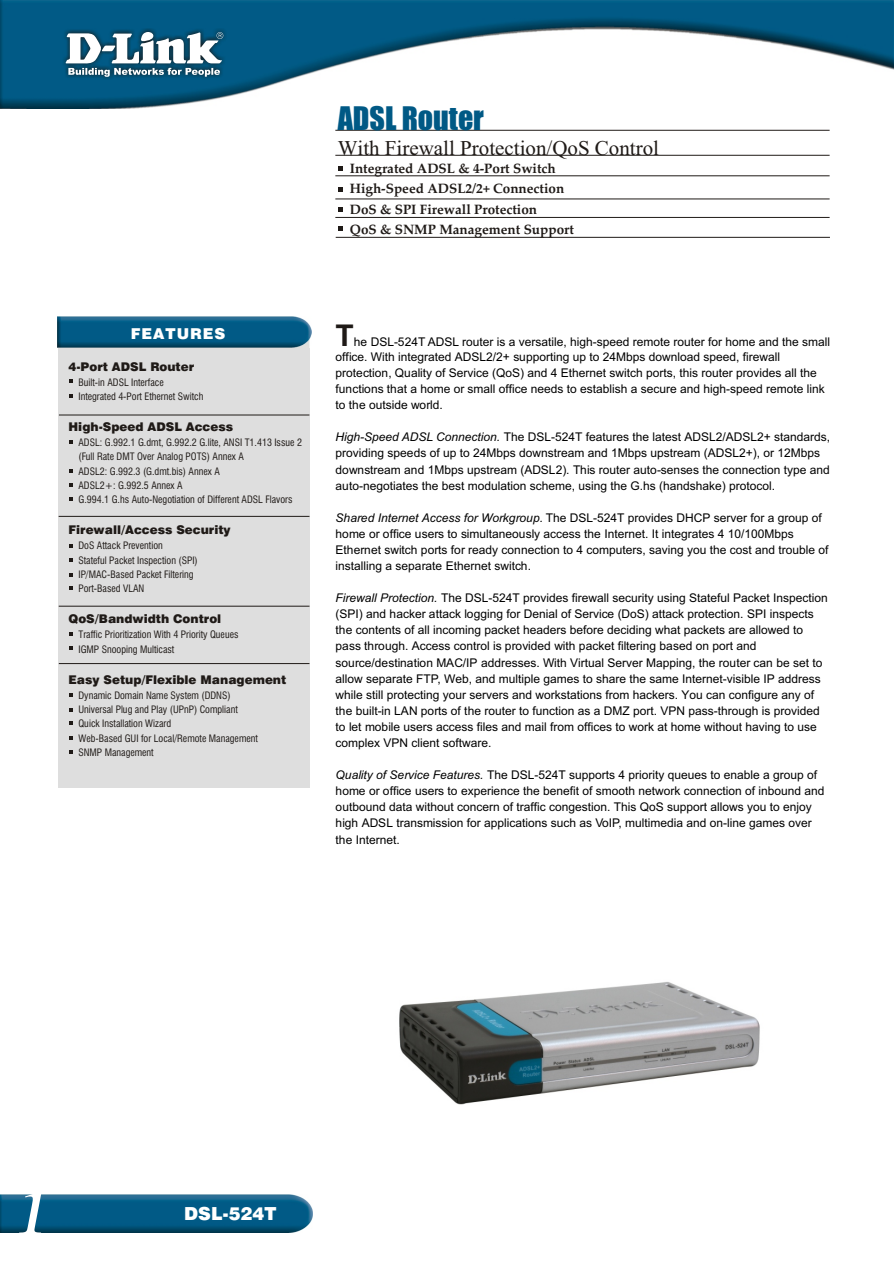
<style>
.page{position:relative;width:894px;height:1263px;background:#fff}
.page>*{position:absolute;margin:0;border:0;box-sizing:border-box;transform-origin:0 0}
.t1{font:italic 62.4px "Times New Roman";color:#fff;scale:1.41 1}
.t2{font:30px "Impact";color:#005985}
.t3{font:700 30px "Arial";color:#1f1a17}
.t4{font:21px "Times New Roman";color:#1f1a17}
.t5{font:18px "Swis 721 Blk BT";color:#fff}
.t6{font:15px "Swis 721 Blk BT";letter-spacing:.065em;color:#fff}
.t7{font:700 13.5px/20.2px "Palatino Linotype";color:#1f1a17}
.t8{font:12px/16px "Arial";color:#000}
.t9{font:12px "Swis 721 Blk BT";color:#1f1a17}
.t10{font:10.05px/14.4px "Swis 721 Cn BT";color:#1f1a17}
.s1{font-style:italic}
</style>
<div class="page">
<img style="left:0;top:1194px;width:313px;height:38px">
<div style="left:58px;top:330px;width:251px;height:458px;background:#dedede"></div>
<svg style="left:70px;top:544px;width:3px;height:4px"></svg>
<svg style="left:70px;top:708px;width:3px;height:4px"></svg>
<svg style="left:70px;top:558px;width:3px;height:4px"></svg>
<svg style="left:70px;top:721px;width:3px;height:4px"></svg>
<svg style="left:70px;top:483px;width:3px;height:4px"></svg>
<svg style="left:70px;top:750px;width:3px;height:4px"></svg>
<svg style="left:70px;top:693px;width:3px;height:4px"></svg>
<svg style="left:70px;top:394px;width:3px;height:4px"></svg>
<svg style="left:70px;top:469px;width:3px;height:4px"></svg>
<svg style="left:70px;top:736px;width:3px;height:4px"></svg>
<svg style="left:70px;top:497px;width:3px;height:4px"></svg>
<svg style="left:70px;top:632px;width:3px;height:4px"></svg>
<hr style="left:59px;top:415px;width:250px;height:1px;background:#1f1a17">
<hr style="left:59px;top:516px;width:251px;height:1px;background:#1f1a17">
<hr style="left:59px;top:606px;width:251px;height:1px;background:#1f1a17">
<hr style="left:59px;top:663px;width:250px;height:1px;background:#1f1a17">
<svg style="left:338px;top:167px;width:4px;height:4px"></svg>
<svg style="left:338px;top:187px;width:4px;height:4px"></svg>
<svg style="left:338px;top:208px;width:4px;height:4px"></svg>
<svg style="left:338px;top:227px;width:4px;height:4px"></svg>
<hr style="left:335px;top:130px;width:495px;height:1px;background:#1f1a17">
<hr style="left:335px;top:155px;width:495px;height:1px;background:#1f1a17">
<hr style="left:335px;top:176px;width:495px;height:1px;background:#1f1a17">
<hr style="left:335px;top:199px;width:495px;height:1px;background:#1f1a17">
<hr style="left:335px;top:217px;width:495px;height:1px;background:#1f1a17">
<hr style="left:336px;top:237px;width:494px;height:1px;background:#1f1a17">
<img style="left:58px;top:317px;width:254px;height:30px">
<img style="left:0;top:0;width:894px;height:108px">
<img style="left:62px;top:29px;width:165px;height:51px">
<svg style="left:66px;top:32px;width:157px;height:45px"></svg>
<img style="left:399px;top:982px;width:361px;height:123px">
<h2 class="t2" style="left:338px;top:106px;width:148px">ADSL Router</h2>
<p class="t7" style="left:350px;top:160px;width:226px">Integrated ADSL &amp; 4-Port Switch<br>High-Speed ADSL2/2+ Connection<br>DoS &amp; SPI Firewall Protection<br>QoS &amp; SNMP Management Support</p>
<h3 class="t4" style="left:338px;top:141px;width:323px">With Firewall Protection/QoS Control</h3>
<p class="t6" style="left:131px;top:327px;width:96px">FEATURES</p>
<p class="t9" style="left:69px;top:361px;width:127px">4-Port ADSL Router</p>
<p class="t10" style="left:78px;top:376px;width:127px">Built-in ADSL Interface<br>Integrated 4-Port Ethernet Switch</p>
<p class="t9" style="left:69px;top:422px;width:166px">High-Speed ADSL Access</p>
<p class="t10" style="left:78px;top:436px;width:225px">ADSL: G.992.1 G.dmt, G.992.2 G.lite, ANSI T1.413 Issue 2 (Full Rate DMT Over Analog POTS) Annex A<br>ADSL2: G.992.3 (G.dmt.bis) Annex A<br>ADSL2+: G.992.5 Annex A<br>G.994.1 G.hs Auto-Negotiation of Different ADSL Flavors</p>
<p class="t9" style="left:69px;top:525px;width:164px">Firewall/Access Security</p>
<p class="t10" style="left:78px;top:539px;width:121px">DoS Attack Prevention<br>Stateful Packet Inspection (SPI)<br>IP/MAC-Based Packet Filtering<br>Port-Based VLAN</p>
<p class="t9" style="left:69px;top:614px;width:154px">QoS/Bandwidth Control</p>
<p class="t10" style="left:78px;top:628px;width:162px">Traffic Prioritization With 4 Priority Queues<br>IGMP Snooping Multicast</p>
<p class="t9" style="left:69px;top:674px;width:219px">Easy Setup/Flexible Management</p>
<p class="t10" style="left:78px;top:689px;width:181px">Dynamic Domain Name System (DDNS)<br>Universal Plug and Play (UPnP) Compliant<br>Quick Installation Wizard<br>Web-Based GUI for Local/Remote Management<br>SNMP Management</p>
<h2 class="t3" style="left:336px;top:324px;width:20px">T</h2>
<p class="t8" style="left:336px;top:335px;width:496px;text-indent:18px">he DSL-524T ADSL router is a versatile, high-speed remote router for home and the small office. With integrated ADSL2/2+ supporting up to 24Mbps download speed, firewall protection, Quality of Service (QoS) and 4 Ethernet switch ports, this router provides all the functions that a home or small office needs to establish a secure and high-speed remote link to the outside world.</p>
<p class="t8" style="left:336px;top:430px;width:496px"><span class="s1">High-Speed ADSL Connection.</span> The DSL-524T features the latest ADSL2/ADSL2+ standards, providing speeds of up to 24Mbps downstream and 1Mbps upstream (ADSL2+), or 12Mbps downstream and 1Mbps upstream (ADSL2). This router auto-senses the connection type and auto-negotiates the best modulation scheme, using the G.hs (handshake) protocol.</p>
<p class="t8" style="left:336px;top:511px;width:494px"><span class="s1">Shared Internet Access for Workgroup.</span> The DSL-524T provides DHCP server for a group of home or office users to simultaneously access the Internet. It integrates 4 10/100Mbps Ethernet switch ports for ready connection to 4 computers, saving you the cost and trouble of installing a separate Ethernet switch.</p>
<p class="t8" style="left:336px;top:591px;width:494px"><span class="s1">Firewall Protection.</span> The DSL-524T provides firewall security using Stateful Packet Inspection (SPI) and hacker attack logging for Denial of Service (DoS) attack protection. SPI inspects the contents of all incoming packet headers before deciding what packets are allowed to pass through. Access control is provided with packet filtering based on port and source/destination MAC/IP addresses. With Virtual Server Mapping, the router can be set to allow separate FTP, Web, and multiple games to share the same Internet-visible IP address while still protecting your servers and workstations from hackers. You can configure any of the built-in LAN ports of the router to function as a DMZ port. VPN pass-through is provided to let mobile users access files and mail from offices to work at home without having to use complex VPN client software.</p>
<p class="t8" style="left:336px;top:768px;width:490px"><span class="s1">Quality of Service Features.</span> The DSL-524T supports 4 priority queues to enable a group of home or office users to experience the benefit of smooth network connection of inbound and outbound data without concern of traffic congestion. This QoS support allows you to enjoy high ADSL transmission for applications such as VoIP, multimedia and on-line games over the Internet.</p>
<h1 class="t1" style="left:8px;top:1190px;width:40px">1</h1>
<h3 class="t5" style="left:184px;top:1206px;width:94px">DSL-524T</h3>
</div>
